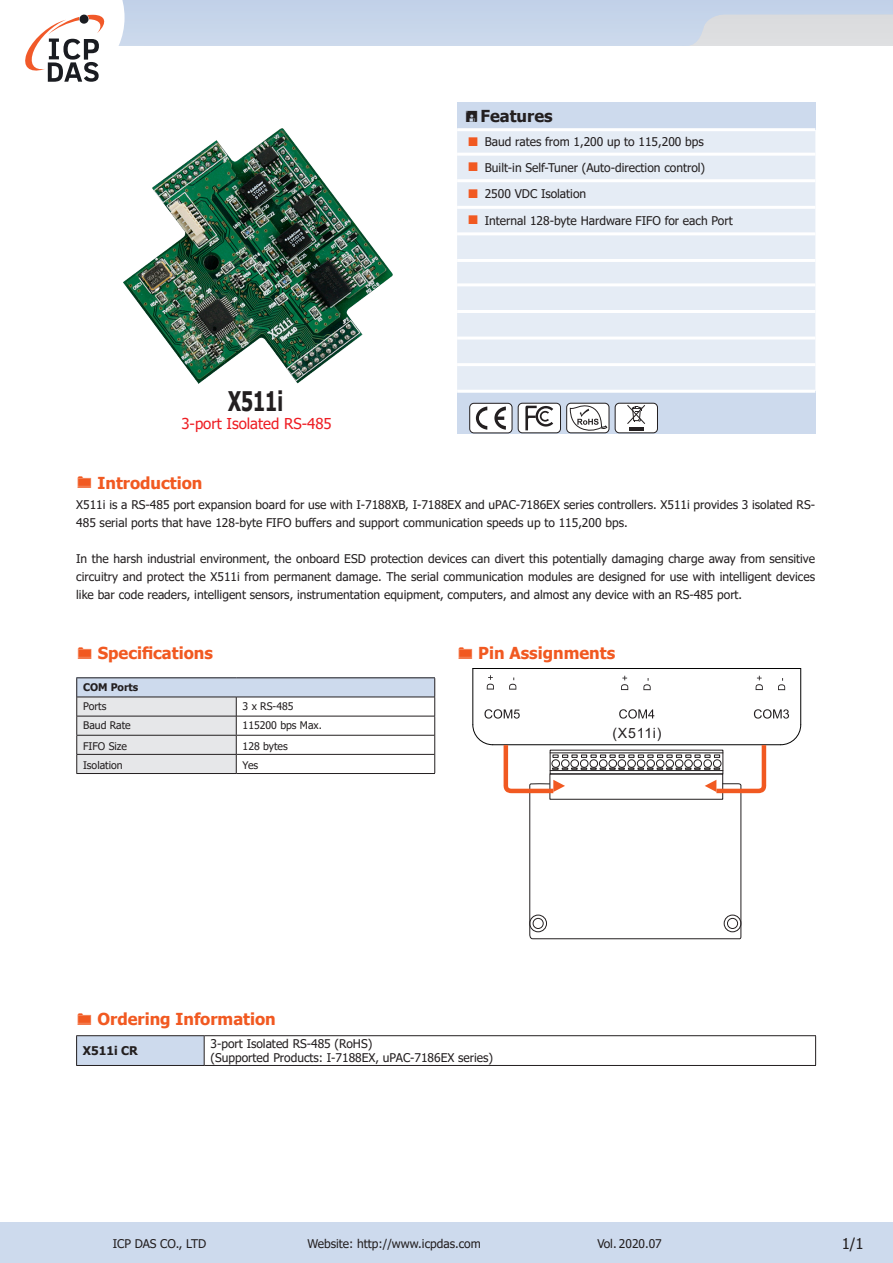
<style>
.page{position:relative;width:893px;height:1263px;background:#fff}
.page>*{position:absolute;margin:0;border:0;box-sizing:border-box;transform-origin:0 0}
.product_name_18pt{font:700 27px "Tahoma";color:#231f20;scale:.7 1}
.t1{font:700 16.5px "Tahoma";color:#f15921}
.t2{font:700 16.5px "Tahoma";color:#231f20}
.t3{font:15px "Tahoma";color:#ee1d23}
.t4{font:15px "Tahoma";color:#231f20}
.t5{font:14.1px "Arial";letter-spacing:.055em;color:#231f20}
._7pt_Regular_L_K100{font:12px/18px "Tahoma";color:#231f20}
._7pt_Bold_L_W100_-1{font:700 12px "Tahoma";color:#231f20}
._6pt_Regular_L_K100{font:10.5px "Tahoma";color:#231f20}
._6pt_Bold_L_K100_-1{font:700 10.5px "Tahoma";color:#231f20}
</style>
<div class="page">
<div style="left:0;top:1222px;width:893px;height:41px;background:#cddaed"></div>
<svg style="left:25px;top:0;width:868px;height:82px"></svg>
<div style="left:457px;top:102px;width:358px;height:28px;background:#cddaed"></div>
<div style="left:457px;top:131px;width:358px;height:259px;background:#e5ecf5"></div>
<div style="left:457px;top:391px;width:358px;height:43px;background:#cddaed"></div>
<hr style="left:457px;top:128px;width:358px;height:3px;background:#fff">
<hr style="left:457px;top:153px;width:358px;height:3px;background:#fff">
<hr style="left:457px;top:179px;width:358px;height:3px;background:#fff">
<hr style="left:457px;top:206px;width:358px;height:3px;background:#fff">
<hr style="left:457px;top:232px;width:358px;height:3px;background:#fff">
<hr style="left:457px;top:259px;width:358px;height:3px;background:#fff">
<hr style="left:457px;top:283px;width:358px;height:3px;background:#fff">
<hr style="left:457px;top:310px;width:358px;height:3px;background:#fff">
<hr style="left:457px;top:337px;width:358px;height:3px;background:#fff">
<hr style="left:457px;top:363px;width:358px;height:3px;background:#fff">
<hr style="left:457px;top:390px;width:358px;height:3px;background:#fff">
<div style="left:470px;top:403px;width:42px;height:30px;background:#fff;border-radius:4px"></div>
<div style="left:469px;top:403px;width:43px;height:30px;border:1px solid #231f20;border-radius:4px"></div>
<svg style="left:476px;top:406px;width:11px;height:24px"></svg>
<svg style="left:494px;top:406px;width:12px;height:24px"></svg>
<div style="left:518px;top:403px;width:42px;height:30px;background:#fff;border-radius:4px"></div>
<div style="left:518px;top:403px;width:43px;height:30px;border:1px solid #231f20;border-radius:4px"></div>
<svg style="left:525px;top:406px;width:28px;height:24px"></svg>
<div style="left:567px;top:403px;width:42px;height:30px;background:#fff;border-radius:4px"></div>
<div style="left:566px;top:403px;width:43px;height:30px;border:1px solid #231f20;border-radius:4px"></div>
<svg style="left:570px;top:404px;width:37px;height:27px"></svg>
<div style="left:615px;top:403px;width:42px;height:30px;background:#fff;border-radius:4px"></div>
<div style="left:615px;top:403px;width:43px;height:30px;border:1px solid #231f20;border-radius:4px"></div>
<hr style="left:629px;top:427px;width:15px;height:4px;background:#231f20">
<svg style="left:627px;top:405px;width:18px;height:19px"></svg>
<div style="left:77px;top:1036px;width:127px;height:29px;background:#cddaed"></div>
<hr style="left:76px;top:1035px;width:128px;height:1px;background:#231f20">
<svg style="left:76px;top:1036px;width:1px;height:29px"></svg>
<hr style="left:204px;top:1035px;width:612px;height:1px;background:#231f20">
<svg style="left:815px;top:1036px;width:1px;height:29px"></svg>
<hr style="left:76px;top:1065px;width:128px;height:1px;background:#231f20">
<hr style="left:204px;top:1065px;width:612px;height:1px;background:#231f20">
<svg style="left:204px;top:1036px;width:1px;height:29px"></svg>
<hr style="left:473px;top:668px;width:328px;height:1px;background:#030303">
<hr style="left:472px;top:668px;width:1px;height:57px;background:#030303">
<hr style="left:800px;top:668px;width:1px;height:57px;background:#030303">
<svg style="left:487px;top:675px;width:164px;height:15px"></svg>
<svg style="left:756px;top:676px;width:29px;height:14px"></svg>
<svg style="left:472px;top:709px;width:329px;height:230px"></svg>
<img style="left:124px;top:129px;width:268px;height:254px">
<div style="left:77px;top:678px;width:358px;height:19px;background:#cddaed"></div>
<hr style="left:76px;top:677px;width:160px;height:1px;background:#231f20">
<hr style="left:236px;top:677px;width:199px;height:1px;background:#231f20">
<hr style="left:236px;top:735px;width:199px;height:1px;background:#231f20">
<hr style="left:236px;top:754px;width:199px;height:1px;background:#231f20">
<hr style="left:76px;top:773px;width:160px;height:1px;background:#231f20">
<hr style="left:236px;top:773px;width:199px;height:1px;background:#231f20">
<hr style="left:236px;top:697px;width:199px;height:1px;background:#231f20">
<hr style="left:236px;top:716px;width:199px;height:1px;background:#231f20">
<svg style="left:76px;top:678px;width:161px;height:95px"></svg>
<svg style="left:434px;top:678px;width:1px;height:95px"></svg>
<svg style="left:469px;top:137px;width:8px;height:9px"></svg>
<svg style="left:469px;top:162px;width:8px;height:9px"></svg>
<svg style="left:469px;top:189px;width:8px;height:9px"></svg>
<svg style="left:469px;top:215px;width:8px;height:9px"></svg>
<p class="product_name_18pt" style="left:228px;top:382px;width:80px">X511i</p>
<p class="t3" style="left:181px;top:414px;width:152px">3-port Isolated RS-485</p>
<p class="t1" style="left:97px;top:471px;width:106px">Introduction</p>
<p class="t2" style="left:480px;top:104px;width:74px">Features</p>
<p class="_7pt_Regular_L_K100" style="left:485px;top:134px;width:221px">Baud rates from 1,200 up to 115,200 bps</p>
<p class="_7pt_Regular_L_K100" style="left:485px;top:159px;width:222px">Built-in Self-Tuner (Auto-direction control)</p>
<p class="_7pt_Regular_L_K100" style="left:485px;top:186px;width:103px">2500 VDC Isolation</p>
<p class="_7pt_Regular_L_K100" style="left:485px;top:212px;width:249px">Internal 128-byte Hardware FIFO for each Port</p>
<p class="_7pt_Regular_L_K100" style="left:76px;top:496px;width:740px">X511i is a RS-485 port expansion board for use with I-7188XB, I-7188EX and uPAC-7186EX series controllers. X511i provides 3 isolated RS-<br>485 serial ports that have 128-byte FIFO buffers and support communication speeds up to 115,200 bps.</p>
<p class="_7pt_Regular_L_K100" style="left:76px;top:550px;width:740px;text-align:justify">In the harsh industrial environment, the onboard ESD protection devices can divert this potentially damaging charge away from sensitive circuitry and protect the X511i from permanent damage. The serial communication modules are designed for use with intelligent devices like bar code readers, intelligent sensors, instrumentation equipment, computers, and almost any device with an RS-485 port.</p>
<p class="t1" style="left:98px;top:642px;width:117px">Specifications</p>
<p class="t1" style="left:478px;top:642px;width:138px">Pin Assignments</p>
<p class="_6pt_Bold_L_K100_-1" style="left:83px;top:680px;width:57px">COM Ports</p>
<p class="_6pt_Regular_L_K100" style="left:83px;top:699px;width:25px">Ports</p>
<p class="_6pt_Regular_L_K100" style="left:243px;top:699px;width:52px">3 x RS-485</p>
<p class="_6pt_Regular_L_K100" style="left:83px;top:719px;width:49px">Baud Rate</p>
<p class="_6pt_Regular_L_K100" style="left:243px;top:719px;width:81px">115200 bps Max.</p>
<p class="_6pt_Regular_L_K100" style="left:83px;top:739px;width:45px">FIFO Size</p>
<p class="_6pt_Regular_L_K100" style="left:243px;top:739px;width:47px">128 bytes</p>
<p class="_6pt_Regular_L_K100" style="left:83px;top:758px;width:41px">Isolation</p>
<p class="_6pt_Regular_L_K100" style="left:243px;top:758px;width:17px">Yes</p>
<p class="t1" style="left:97px;top:1008px;width:180px">Ordering Information</p>
<p class="_7pt_Bold_L_W100_-1" style="left:83px;top:1042px;width:57px">X511i CR</p>
<p class="_7pt_Regular_L_K100" style="left:211px;top:1035px;width:163px">3-port Isolated RS-485 (RoHS)</p>
<p class="_7pt_Regular_L_K100" style="left:211px;top:1049px;width:284px">(Supported Products: I-7188EX, uPAC-7186EX series)</p>
<p class="t5" style="left:612px;top:723px;width:51px">(X511i)</p>
<p class="_7pt_Regular_L_K100" style="left:113px;top:1235px;width:95px">ICP DAS CO., LTD</p>
<p class="_7pt_Regular_L_K100" style="left:308px;top:1235px;width:175px">Website: http://www.icpdas.com</p>
<p class="_7pt_Regular_L_K100" style="left:597px;top:1235px;width:66px">Vol. 2020.07</p>
<p class="t4" style="left:842px;top:1233px;width:24px">1/1</p>
</div>
